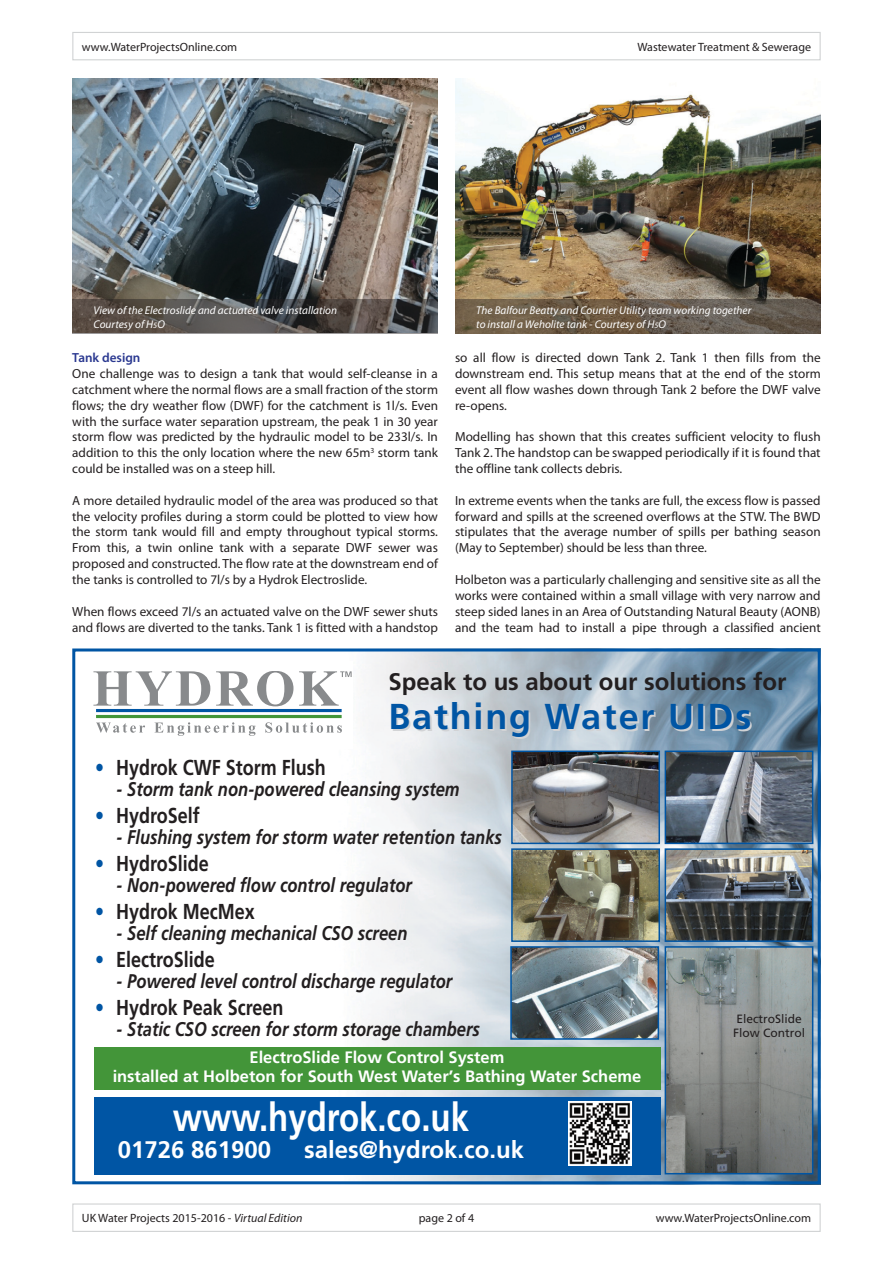
<style>
.page{position:relative;width:893px;height:1263px;background:#fff}
.page>*{position:absolute;margin:0;border:0;box-sizing:border-box;transform-origin:0 0}
.t1{font:700 39.6px "Frutiger";color:#fff;scale:.83 1}
.t2{font:700 36px "Frutiger";letter-spacing:.05em;color:#0055a4}
.t3{font:700 24px "Frutiger";color:#231f20}
.t4{font:700 24px "Frutiger";color:#fff}
.t5{font:700 21.6px "Frutiger";color:#231f20;scale:.83 1}
.t6{font:italic 700 19.8px "Frutiger";color:#231f20;scale:.83 1}
.t7{font:700 16.5px/19.8px "Frutiger";color:#fff;text-align:center}
.t8{font:13.2px/15.9px "Myriad Pro";color:#231f20;text-align:justify}
.t9{font:600 13.2px "Myriad Pro";color:#2a3890}
.t10{font:12px "Myriad Pro";color:#231f20}
.t11{font:12px "Helvetica";color:#000}
.t12{font:12px/14.4px "Frutiger";color:#231f20}
.t13{font:italic 11.25px/13.5px "Myriad Pro";color:#fff}
.s1{font-size:8.25px}
.s2{color:#0055a4}
.s3{font-style:italic}
</style>
<div class="page">
<img style="left:363px;top:652px;width:454px;height:528px">
<div style="left:72px;top:648px;width:749px;height:536px;border:3px solid #0055a4"></div>
<hr style="left:96px;top:715px;width:246px;height:3px;background:#439539">
<svg style="left:96px;top:722px;width:49px;height:11px"></svg>
<svg style="left:154px;top:722px;width:101px;height:14px"></svg>
<svg style="left:265px;top:722px;width:77px;height:11px"></svg>
<hr style="left:96px;top:709px;width:246px;height:3px;background:#0055a4">
<svg style="left:136px;top:671px;width:216px;height:35px"></svg>
<img style="left:514px;top:851px;width:143px;height:88px">
<div style="left:511px;top:848px;width:149px;height:94px;border:2px solid #0055a4"></div>
<img style="left:668px;top:753px;width:142px;height:88px">
<div style="left:665px;top:750px;width:148px;height:94px;border:2px solid #0055a4"></div>
<img style="left:668px;top:851px;width:142px;height:88px">
<div style="left:665px;top:848px;width:148px;height:94px;border:2px solid #0055a4"></div>
<img style="left:514px;top:753px;width:143px;height:88px">
<div style="left:511px;top:750px;width:149px;height:94px;border:2px solid #0055a4"></div>
<img style="left:668px;top:949px;width:142px;height:222px">
<div style="left:665px;top:946px;width:148px;height:228px;border:2px solid #0055a4"></div>
<img style="left:513px;top:949px;width:143px;height:88px">
<div style="left:510px;top:946px;width:149px;height:94px;border:2px solid #0055a4"></div>
<div style="left:94px;top:1097px;width:566px;height:78px;background:#0055a4"></div>
<img style="left:568px;top:1102px;width:64px;height:63px">
<div style="left:94px;top:1047px;width:566px;height:43px;background:#439539"></div>
<img style="left:72px;top:79px;width:366px;height:221px">
<svg style="left:72px;top:300px;width:366px;height:34px;background:#544f4b"></svg>
<img style="left:455px;top:79px;width:366px;height:221px">
<svg style="left:455px;top:300px;width:366px;height:34px;background:#695c4b"></svg>
<div style="left:72px;top:32px;width:749px;height:28px;border:1px solid #d1d3d4"></div>
<div style="left:72px;top:1203px;width:749px;height:29px;border:1px solid #d1d3d4"></div>
<p class="t10" style="left:82px;top:39px;width:157px">www.WaterProjectsOnline.com</p>
<p class="t10" style="left:637px;top:39px;width:175px">Wastewater Treatment &amp; Sewerage</p>
<p class="t13" style="left:94px;top:304px;width:245px">View of the Electroslide and actuated valve installation<br>Courtesy of H<span class="s1">5</span>O</p>
<p class="t13" style="left:476px;top:304px;width:276px">The Balfour Beatty and Courtier Utility team working together to install a Weholite tank - Courtesy of H<span class="s1">5</span>O</p>
<p class="t8" style="left:455px;top:350px;width:367px">so all flow is directed down Tank 2. Tank 1 then fills from the downstream end. This setup means that at the end of the storm event all flow washes down through Tank 2 before the DWF valve re-opens.</p>
<p class="t8" style="left:455px;top:429px;width:367px">Modelling has shown that this creates sufficient velocity to flush Tank 2. The handstop can be swapped periodically if it is found that the offline tank collects debris.</p>
<p class="t8" style="left:455px;top:492px;width:367px">In extreme events when the tanks are full, the excess flow is passed forward and spills at the screened overflows at the STW. The BWD stipulates that the average number of spills per bathing season (May to September) should be less than three.</p>
<p class="t8" style="left:455px;top:571px;width:367px">Holbeton was a particularly challenging and sensitive site as all the works were contained within a small village with very narrow and steep sided lanes in an Area of Outstanding Natural Beauty (AONB) and the team had to install a pipe through a classified ancient</p>
<p class="t9" style="left:72px;top:349px;width:70px">Tank design</p>
<p class="t8" style="left:72px;top:365px;width:367px">One challenge was to design a tank that would self-cleanse in a catchment where the normal flows are a small fraction of the storm flows; the dry weather flow (DWF) for the catchment is 1l/s. Even with the surface water separation upstream, the peak 1 in 30 year storm flow was predicted by the hydraulic model to be 233l/s. In addition to this the only location where the new 65m<sup>3</sup> storm tank could be installed was on a steep hill.</p>
<p class="t8" style="left:72px;top:492px;width:367px">A more detailed hydraulic model of the area was produced so that the velocity profiles during a storm could be plotted to view how the storm tank would fill and empty throughout typical storms.<br>From this, a twin online tank with a separate DWF sewer was proposed and constructed. The flow rate at the downstream end of the tanks is controlled to 7l/s by a Hydrok Electroslide.</p>
<p class="t8" style="left:72px;top:603px;width:367px">When flows exceed 7l/s an actuated valve on the DWF sewer shuts and flows are diverted to the tanks. Tank 1 is fitted with a handstop</p>
<p class="t11" style="left:77px;top:614px;width:399px">Hydrok Bathing2 9.15:UK water projects halfpg 11/09/2015 09:41 Page 1</p>
<h3 class="t3" style="left:388px;top:667px;width:400px">Speak to us about our solutions for</h3>
<h2 class="t2" style="left:388px;top:695px;width:364px">Bathing Water UIDs</h2>
<h3 class="t5" style="left:95px;top:755px;width:279px"><span class="s2">•</span> Hydrok CWF Storm Flush</h3>
<h3 class="t6" style="left:116px;top:777px;width:415px">- Storm tank non-powered cleansing system</h3>
<h3 class="t5" style="left:95px;top:803px;width:128px"><span class="s2">•</span> HydroSelf</h3>
<h3 class="t6" style="left:116px;top:825px;width:466px">- Flushing system for storm water retention tanks</h3>
<h3 class="t5" style="left:95px;top:851px;width:139px"><span class="s2">•</span> HydroSlide</h3>
<h3 class="t6" style="left:116px;top:873px;width:358px">- Non-powered flow control regulator</h3>
<h3 class="t5" style="left:95px;top:899px;width:194px"><span class="s2">•</span> Hydrok MecMex</h3>
<h3 class="t6" style="left:116px;top:921px;width:352px">- Self cleaning mechanical CSO screen</h3>
<h3 class="t5" style="left:95px;top:947px;width:146px"><span class="s2">•</span> ElectroSlide</h3>
<h3 class="t6" style="left:116px;top:969px;width:406px">- Powered level control discharge regulator</h3>
<h3 class="t5" style="left:95px;top:995px;width:229px"><span class="s2">•</span> Hydrok Peak Screen</h3>
<h3 class="t6" style="left:116px;top:1017px;width:439px">- Static CSO screen for storm storage chambers</h3>
<p class="t7" style="left:113px;top:1047px;width:530px">ElectroSlide Flow Control System<br>installed at Holbeton for South West Water’s Bathing Water Scheme</p>
<h1 class="t1" style="left:173px;top:1094px;width:358px">www.hydrok.co.uk</h1>
<h3 class="t4" style="left:118px;top:1136px;width:155px">01726 861900</h3>
<h3 class="t4" style="left:304px;top:1136px;width:221px">sales@hydrok.co.uk</h3>
<p class="t12" style="left:733px;top:1011px;width:73px">ElectroSlide<br>Flow Control</p>
<p class="t10" style="left:82px;top:1211px;width:222px">UK Water Projects 2015-2016 - <span class="s3">Virtual Edition</span></p>
<p class="t10" style="left:419px;top:1211px;width:57px">page 2 of 4</p>
<p class="t10" style="left:656px;top:1211px;width:157px">www.WaterProjectsOnline.com</p>
</div>
